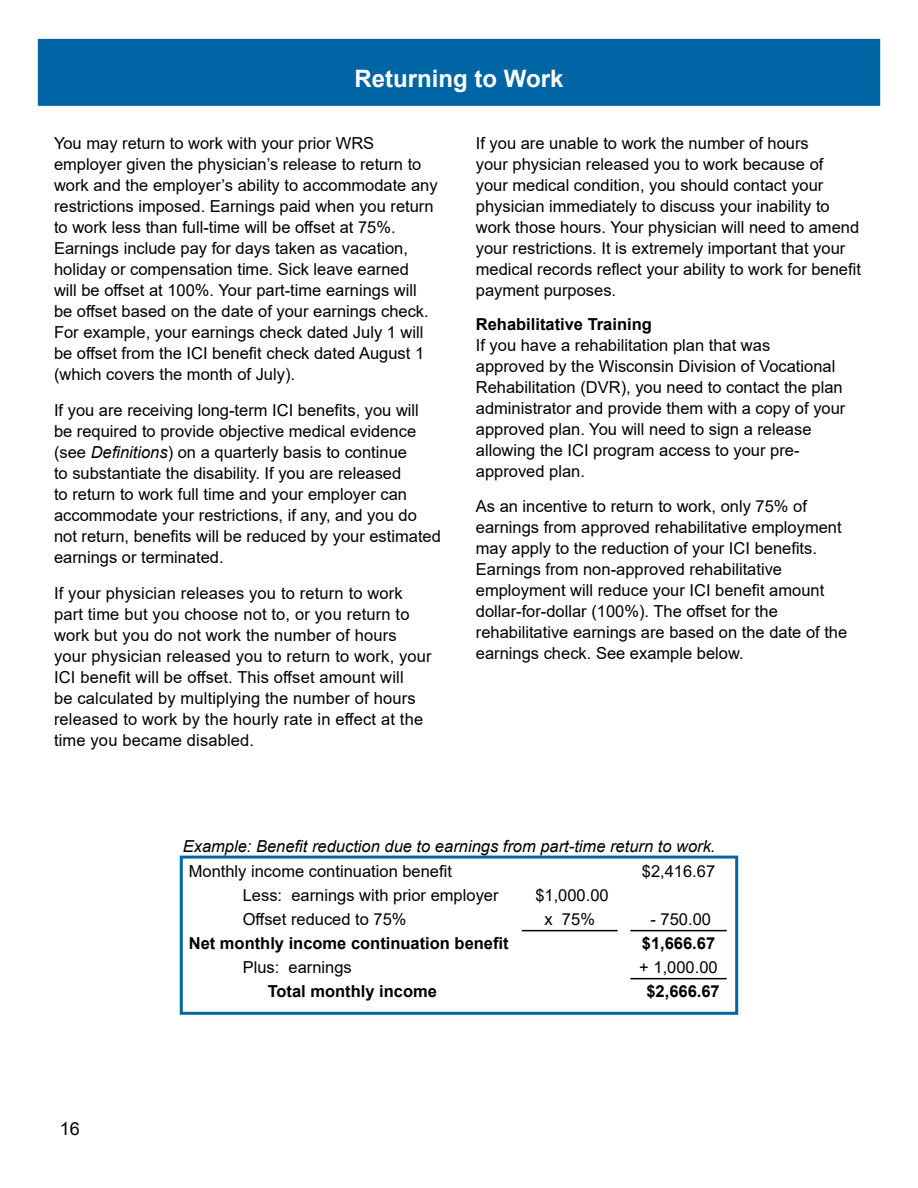
<style>
.page{position:relative;width:918px;height:1188px;background:#fff}
.page>*{position:absolute;margin:0;border:0;box-sizing:border-box;transform-origin:0 0}
.t1{font:700 24px "Arial";color:#fff}
.t2{font:18px "Arial";color:#000}
.t3{font:16.5px/21px "Arial";color:#000}
.t4{font:700 16.5px "Arial";color:#000}
.t5{font:italic 16.5px "Arial";color:#000}
.s1{font-style:italic}
</style>
<div class="page">
<div style="left:38px;top:39px;width:842px;height:67px;background:#0065a4;border:2px solid #0065a4"></div>
<hr style="left:522px;top:930px;width:96px;height:1px;background:#000">
<hr style="left:630px;top:930px;width:97px;height:1px;background:#000">
<hr style="left:630px;top:978px;width:97px;height:1px;background:#000">
<div style="left:180px;top:856px;width:558px;height:159px;border:3px solid #0065a4"></div>
<h1 class="t1" style="left:355px;top:62px;width:210px">Returning to Work</h1>
<p class="t3" style="left:54px;top:132px;width:385px">You may return to work with your prior WRS employer given the physician’s release to return to work and the employer’s ability to accommodate any restrictions imposed. Earnings paid when you return to work less than full-time will be offset at 75%.<br>Earnings include pay for days taken as vacation, holiday or compensation time. Sick leave earned<br>will be offset at 100%. Your part-time earnings will be offset based on the date of your earnings check.<br>For example, your earnings check dated July 1 will be offset from the ICI benefit check dated August 1 (which covers the month of July).</p>
<p class="t3" style="left:54px;top:399px;width:389px">If you are receiving long-term ICI benefits, you will be required to provide objective medical evidence (see <span class="s1">Definitions</span>) on a quarterly basis to continue<br>to substantiate the disability. If you are released<br>to return to work full time and your employer can accommodate your restrictions, if any, and you do not return, benefits will be reduced by your estimated earnings or terminated.</p>
<p class="t3" style="left:54px;top:582px;width:379px">If your physician releases you to return to work part time but you choose not to, or you return to work but you do not work the number of hours your physician released you to return to work, your ICI benefit will be offset. This offset amount will<br>be calculated by multiplying the number of hours released to work by the hourly rate in effect at the time you became disabled.</p>
<p class="t3" style="left:476px;top:132px;width:387px">If you are unable to work the number of hours<br>your physician released you to work because of<br>your medical condition, you should contact your physician immediately to discuss your inability to work those hours. Your physician will need to amend your restrictions. It is extremely important that your medical records reflect your ability to work for benefit payment purposes.</p>
<p class="t4" style="left:476px;top:313px;width:178px">Rehabilitative Training</p>
<p class="t3" style="left:476px;top:335px;width:371px">If you have a rehabilitation plan that was<br>approved by the Wisconsin Division of Vocational Rehabilitation (DVR), you need to contact the plan administrator and provide them with a copy of your approved plan. You will need to sign a release allowing the ICI program access to your pre&shy;approved plan.</p>
<p class="t3" style="left:476px;top:495px;width:373px">As an incentive to return to work, only 75% of earnings from approved rehabilitative employment may apply to the reduction of your ICI benefits.<br>Earnings from non-approved rehabilitative employment will reduce your ICI benefit amount dollar-for-dollar (100%). The offset for the rehabilitative earnings are based on the date of the earnings check. See example below.</p>
<p class="t5" style="left:183px;top:836px;width:534px">Example: Benefit reduction due to earnings from part-time return to work.</p>
<p class="t2" style="left:60px;top:1116px;width:22px">16</p>
<p class="t3" style="left:189px;top:860px;width:265px">Monthly income continuation benefit</p>
<p class="t3" style="left:642px;top:860px;width:75px">$2,416.67</p>
<p class="t3" style="left:243px;top:884px;width:257px">Less: earnings with prior employer</p>
<p class="t3" style="left:535px;top:884px;width:75px">$1,000.00</p>
<p class="t3" style="left:243px;top:908px;width:165px">Offset reduced to 75%</p>
<p class="t3" style="left:545px;top:908px;width:52px">x 75%</p>
<p class="t3" style="left:651px;top:908px;width:62px">- 750.00</p>
<p class="t4" style="left:189px;top:931px;width:321px">Net monthly income continuation benefit</p>
<p class="t4" style="left:642px;top:931px;width:75px">$1,666.67</p>
<p class="t3" style="left:243px;top:956px;width:111px">Plus: earnings</p>
<p class="t3" style="left:639px;top:956px;width:80px">+ 1,000.00</p>
<p class="t4" style="left:268px;top:979px;width:171px">Total monthly income</p>
<p class="t4" style="left:646px;top:979px;width:75px">$2,666.67</p>
</div>
